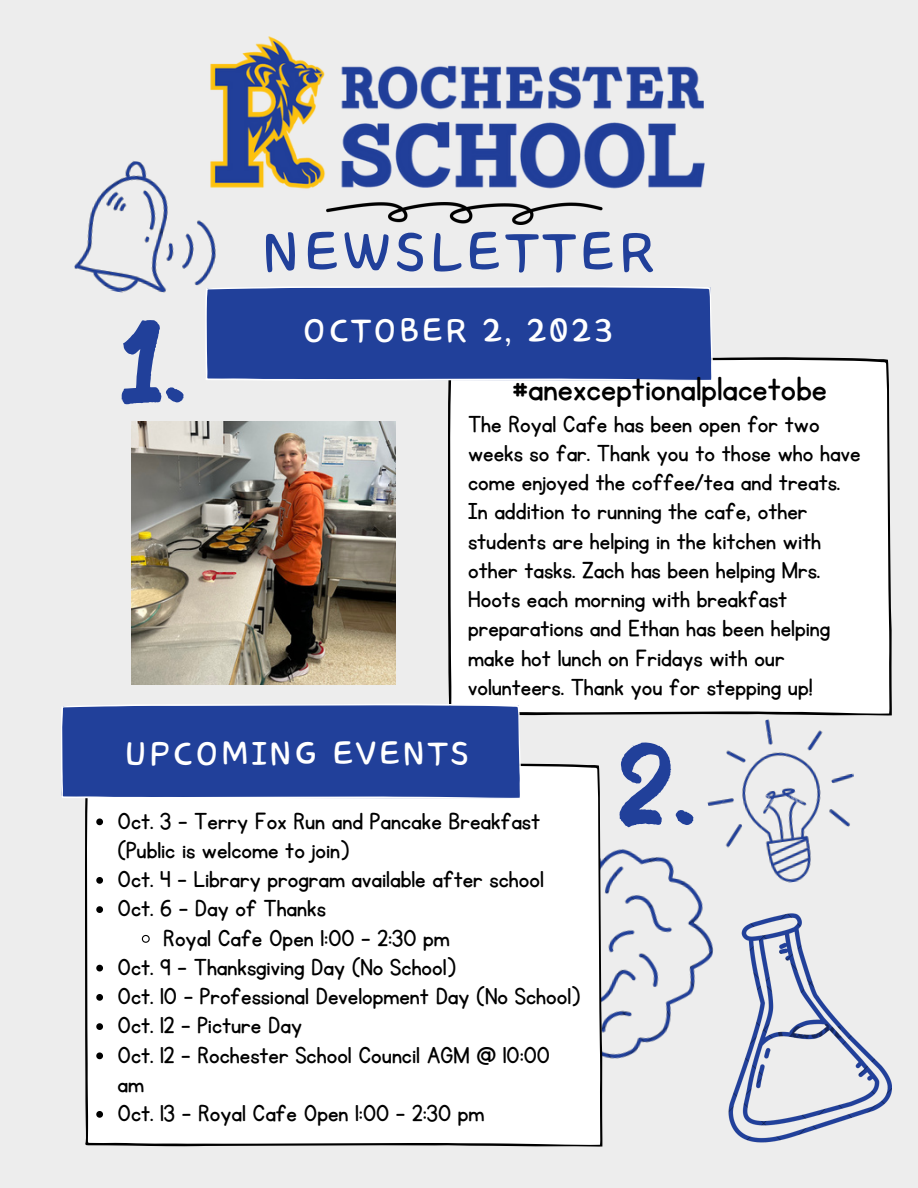
<style>
.page{position:relative;width:918px;height:1188px;background:#ededed}
.page>*{position:absolute;margin:0;border:0;box-sizing:border-box;transform-origin:0 0}
.t1{font:112.95px "Bosk";color:#21409a}
.t2{font:72px "Core Bandi Face";color:#21409a}
.t3{font:43.05px "Core Bandi Face";color:#fff}
.t4{font:39px "KG Primary Penmanship";color:#000}
.t5{font:27px/29.2px "KG Primary Penmanship";color:#000}
</style>
<div class="page">
<svg style="left:448px;top:357px;width:444px;height:359px;background:#f0f0f0"></svg>
<img style="left:74px;top:161px;width:142px;height:132px">
<div style="left:205px;top:286px;width:508px;height:95px;background:#21409a"></div>
<img style="left:602px;top:849px;width:112px;height:237px">
<div style="left:85px;top:763px;width:517px;height:384px;background:#fff"></div>
<img style="left:697px;top:708px;width:171px;height:185px">
<svg style="left:61px;top:704px;width:460px;height:95px;background:#2e4ba0"></svg>
<img style="left:204px;top:36px;width:501px;height:159px">
<img style="left:326px;top:202px;width:276px;height:23px">
<img style="left:728px;top:914px;width:163px;height:229px">
<img style="left:132px;top:422px;width:263px;height:263px">
<svg style="left:96px;top:818px;width:7px;height:7px"></svg>
<svg style="left:96px;top:877px;width:7px;height:7px"></svg>
<svg style="left:96px;top:906px;width:7px;height:7px"></svg>
<svg style="left:141px;top:934px;width:10px;height:10px"></svg>
<svg style="left:96px;top:965px;width:7px;height:6px"></svg>
<svg style="left:96px;top:994px;width:7px;height:7px"></svg>
<svg style="left:96px;top:1023px;width:7px;height:7px"></svg>
<svg style="left:96px;top:1052px;width:7px;height:7px"></svg>
<svg style="left:96px;top:1111px;width:7px;height:7px"></svg>
<p class="t1" style="left:119px;top:318px;width:68px">1.</p>
<p class="t2" style="left:261px;top:215px;width:398px">NEWSLETTER</p>
<p class="t3" style="left:302px;top:308px;width:315px">OCTOBER 2, 2023</p>
<p class="t4" style="left:513px;top:370px;width:316px">#anexceptionalplacetobe</p>
<p class="t5" style="left:468px;top:410px;width:394px">The Royal Cafe has been open for two weeks so far. Thank you to those who have come enjoyed the coffee/tea and treats.</p>
<p class="t5" style="left:468px;top:498px;width:364px">In addition to running the cafe, other students are helping in the kitchen with other tasks. Zach has been helping Mrs.<br>Hoots each morning with breakfast preparations and Ethan has been helping make hot lunch on Fridays with our volunteers. Thank you for stepping up!</p>
<p class="t3" style="left:124px;top:731px;width:348px">UPCOMING EVENTS</p>
<p class="t1" style="left:617px;top:740px;width:80px">2.</p>
<p class="t5" style="left:117px;top:807px;width:424px">Oct. 3 - Terry Fox Run and Pancake Breakfast (Public is welcome to join)</p>
<p class="t5" style="left:117px;top:866px;width:428px">Oct. 4 - Library program available after school</p>
<p class="t5" style="left:117px;top:895px;width:210px">Oct. 6 - Day of Thanks</p>
<p class="t5" style="left:163px;top:924px;width:288px">Royal Cafe Open 1:00 - 2:30 pm</p>
<p class="t5" style="left:117px;top:953px;width:340px">Oct. 9 - Thanksgiving Day (No School)</p>
<p class="t5" style="left:117px;top:983px;width:464px">Oct. 10 - Professional Development Day (No School)</p>
<p class="t5" style="left:117px;top:1012px;width:186px">Oct. 12 - Picture Day</p>
<p class="t5" style="left:117px;top:1041px;width:434px">Oct. 12 - Rochester School Council AGM @ 10:00 am</p>
<p class="t5" style="left:117px;top:1100px;width:368px">Oct. 13 - Royal Cafe Open 1:00 - 2:30 pm</p>
</div>
